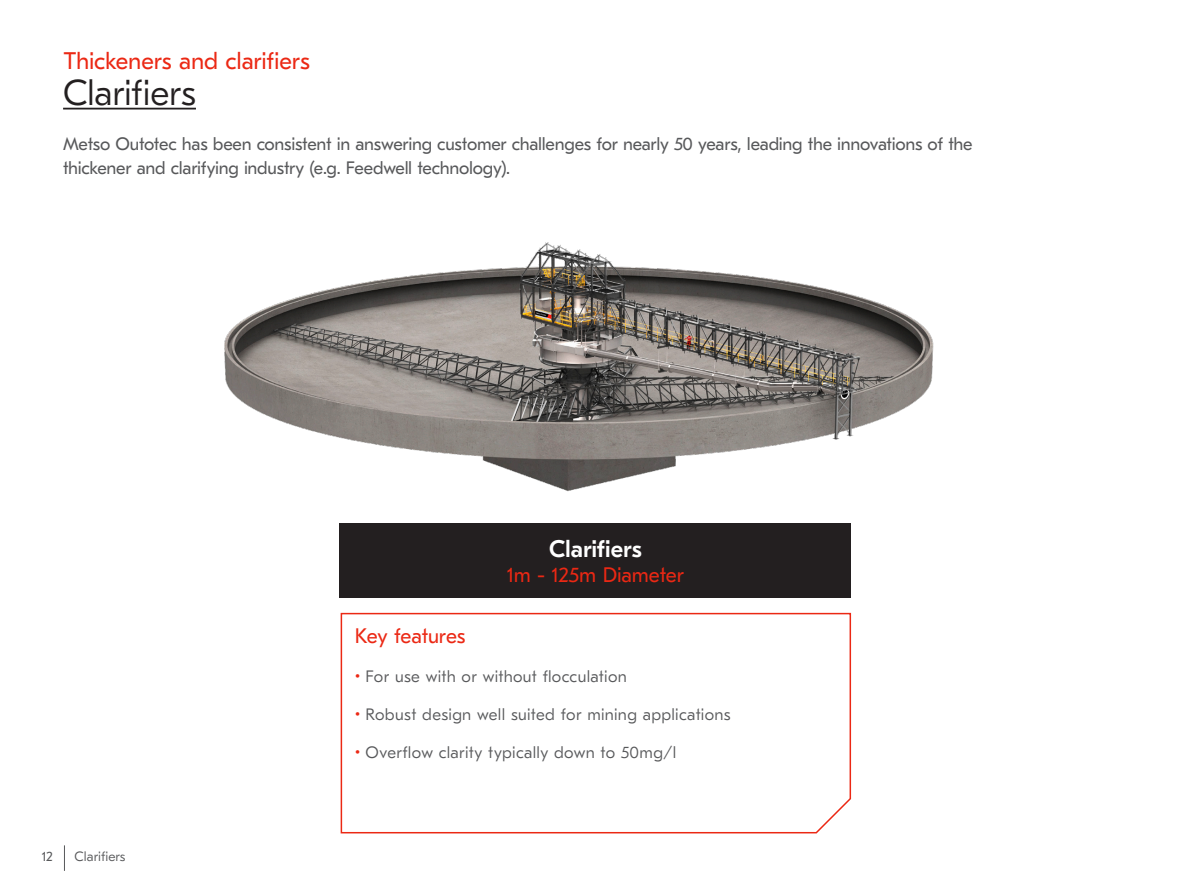
<style>
.page{position:relative;width:1191px;height:893px;background:#fff}
.page>*{position:absolute;margin:0;border:0;box-sizing:border-box;transform-origin:0 0}
.Head_1{font:300 36px "GT Eesti Pro Text";letter-spacing:-.01em;color:#231f20}
.Overhead{font:24px "GT Eesti Pro Text";letter-spacing:-.01em;color:#eb2814}
.t1{font:500 24px "GT Eesti Pro Text";letter-spacing:-.005em;color:#fff}
.Appl_Areas_Head{font:21px "GT Eesti Pro Text";letter-spacing:-.01em;color:#eb2814}
.Copy{font:18px/24px "GT Eesti Pro Text";letter-spacing:-.015em;color:#57585a}
.Appl_Areas_Head-2{font:300 16.5px "GT Eesti Pro Text";letter-spacing:.015em;color:#57585a}
.Page_number___Right{font:300 13.5px "GT Eesti Pro Text";color:#57585a}
.t2{font:13.5px "GT Eesti Pro Text";color:#57585a}
.s1{font-weight:400;color:#eb2814}
</style>
<div class="page">
<svg style="left:64px;top:845px;width:1px;height:26px"></svg>
<img style="left:224px;top:242px;width:710px;height:250px">
<svg style="left:340px;top:612px;width:511px;height:222px"></svg>
<div style="left:340px;top:524px;width:511px;height:74px;background:#231f20"></div>
<hr style="left:63px;top:108px;width:133px;height:2px;background:#231f20">
<p class="Overhead" style="left:64px;top:47px;width:248px">Thickeners and clarifiers</p>
<p class="Head_1" style="left:63px;top:73px;width:134px">Clarifiers</p>
<p class="Copy" style="left:63px;top:132px;width:911px">Metso Outotec has been consistent in answering customer challenges for nearly 50 years, leading the innovations of the thickener and clarifying industry (e.g. Feedwell technology).</p>
<p class="t1" style="left:549px;top:536px;width:94px">Clarifiers</p>
<p class="Appl_Areas_Head" style="left:507px;top:563px;width:179px">1m - 125m Diameter</p>
<p class="t2" style="left:42px;top:849px;width:10px">12</p>
<p class="Page_number___Right" style="left:75px;top:849px;width:52px">Clarifiers</p>
<p class="Appl_Areas_Head" style="left:355px;top:624px;width:112px">Key features</p>
<p class="Appl_Areas_Head-2" style="left:355px;top:667px;width:273px"><span class="s1">•</span> For use with or without flocculation</p>
<p class="Appl_Areas_Head-2" style="left:355px;top:705px;width:377px"><span class="s1">•</span> Robust design well suited for mining applications</p>
<p class="Appl_Areas_Head-2" style="left:355px;top:743px;width:323px"><span class="s1">•</span> Overflow clarity typically down to 50mg/l</p>
</div>
